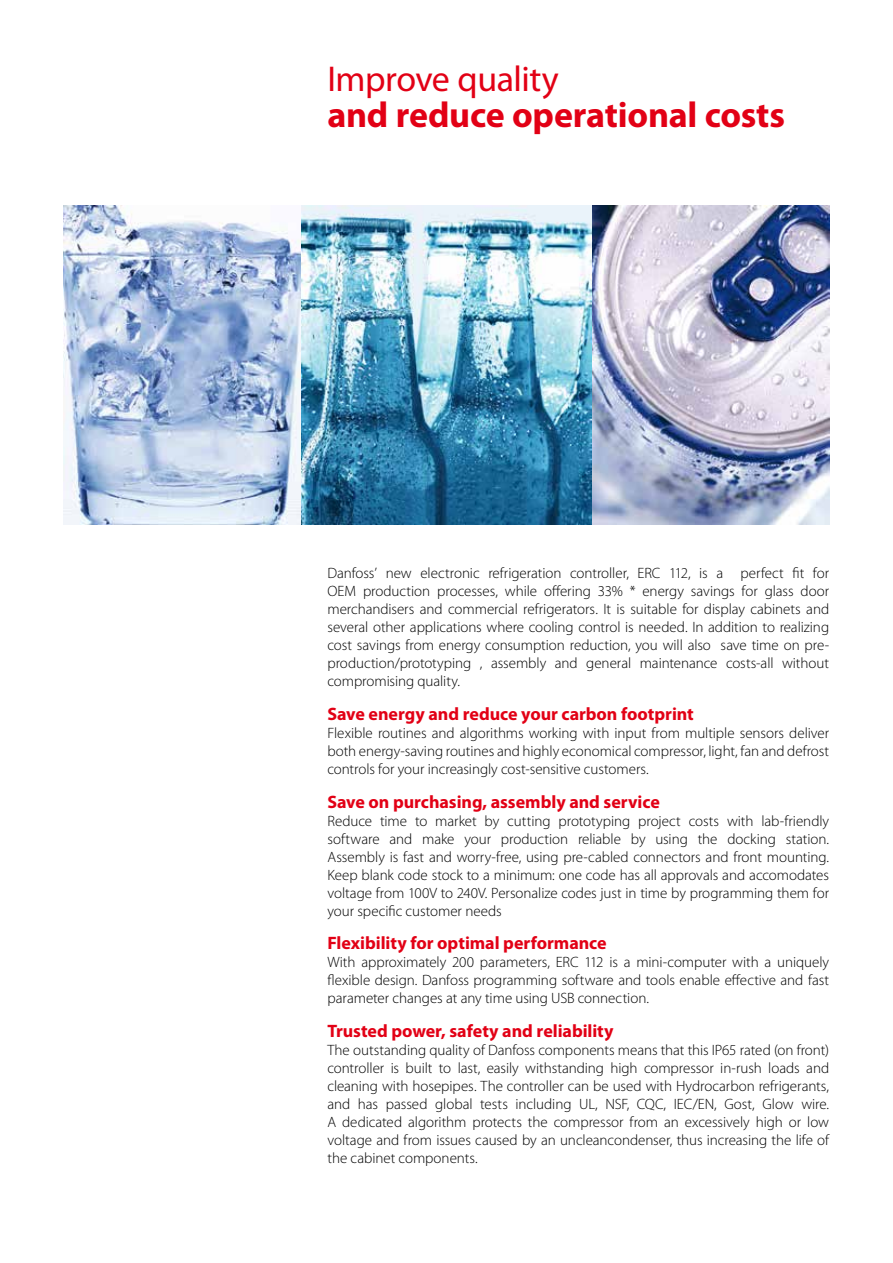
<style>
.page{position:relative;width:893px;height:1263px;background:#fff}
.page>*{position:absolute;margin:0;border:0;box-sizing:border-box;transform-origin:0 0}
.t1{font:700 36px "Myriad Pro";letter-spacing:-.005em;color:#e20015}
.t2{font:36px "Myriad Pro";letter-spacing:-.015em;color:#e20015}
.t3{font:700 18px "Myriad Pro";letter-spacing:-.005em;color:#e20015}
.t4{font:300 15px/18px "Myriad Pro";letter-spacing:-.005em;color:#000;text-align:justify}
</style>
<div class="page">
<img style="left:64px;top:205px;width:765px;height:319px">
<h1 class="t2" style="left:327px;top:57px;width:233px">Improve quality</h1>
<h1 class="t1" style="left:327px;top:91px;width:459px">and reduce operational costs</h1>
<p class="t4" style="left:327px;top:564px;width:503px">Danfoss’ new electronic refrigeration controller, ERC 112, is a perfect fit for OEM production processes, while offering 33% * energy savings for glass door merchandisers and commercial refrigerators. It is suitable for display cabinets and several other applications where cooling control is needed. In addition to realizing cost savings from energy consumption reduction, you will also save time on pre&shy;production/prototyping , assembly and general maintenance costs-all without compromising quality.</p>
<p class="t3" style="left:327px;top:702px;width:368px">Save energy and reduce your carbon footprint</p>
<p class="t4" style="left:327px;top:724px;width:503px">Flexible routines and algorithms working with input from multiple sensors deliver both energy-saving routines and highly economical compressor, light, fan and defrost controls for your increasingly cost-sensitive customers.</p>
<p class="t3" style="left:327px;top:790px;width:334px">Save on purchasing, assembly and service</p>
<p class="t4" style="left:327px;top:812px;width:503px">Reduce time to market by cutting prototyping project costs with lab-friendly software and make your production reliable by using the docking station.<br>Assembly is fast and worry-free, using pre-cabled connectors and front mounting.<br>Keep blank code stock to a minimum: one code has all approvals and accomodates voltage from 100V to 240V. Personalize codes just in time by programming them for your specific customer needs</p>
<p class="t3" style="left:327px;top:931px;width:281px">Flexibility for optimal performance</p>
<p class="t4" style="left:327px;top:953px;width:503px">With approximately 200 parameters, ERC 112 is a mini-computer with a uniquely flexible design. Danfoss programming software and tools enable effective and fast parameter changes at any time using USB connection.</p>
<p class="t3" style="left:327px;top:1019px;width:288px">Trusted power, safety and reliability</p>
<p class="t4" style="left:327px;top:1041px;width:503px">The outstanding quality of Danfoss components means that this IP65 rated (on front) controller is built to last, easily withstanding high compressor in-rush loads and cleaning with hosepipes. The controller can be used with Hydrocarbon refrigerants, and has passed global tests including UL, NSF, CQC, IEC/EN, Gost, Glow wire.<br>A dedicated algorithm protects the compressor from an excessively high or low voltage and from issues caused by an uncleancondenser, thus increasing the life of the cabinet components.</p>
</div>
